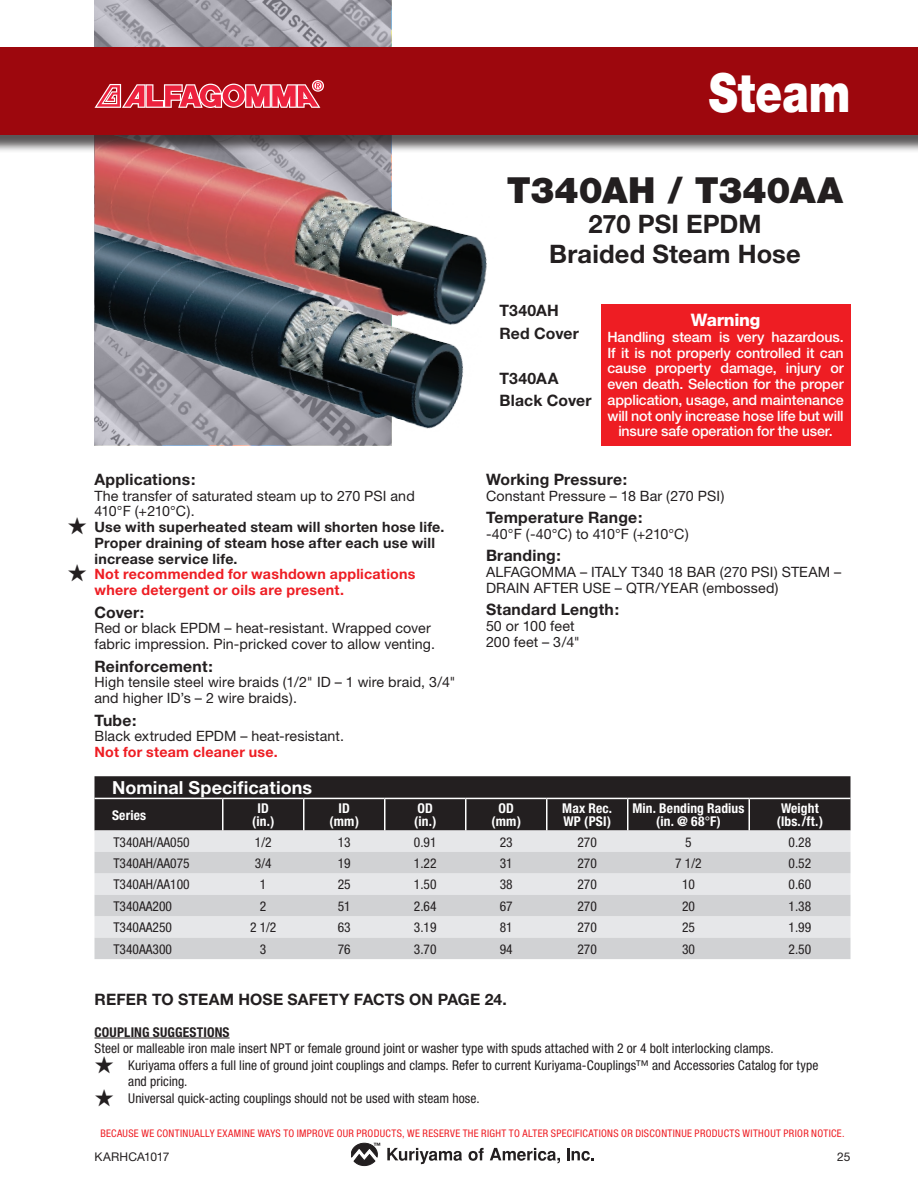
<style>
.page{position:relative;width:918px;height:1188px;background:#fff}
.page>*{position:absolute;margin:0;border:0;box-sizing:border-box;transform-origin:0 0}
.t1{font:900 54px "Helvetica Neue";color:#fff;scale:.8 1}
.t2{font:900 36px "Helvetica Neue";color:#231f20}
.t3{font:700 25.5px/30px "Helvetica Neue";letter-spacing:.005em;color:#231f20;text-align:center}
.t4{font:700 18px "Helvetica Neue";letter-spacing:.005em;color:#fff}
.t5{font:800 17.25px "Helvetica Neue";letter-spacing:-.015em;color:#fff}
.t6{font:700 15.75px/22.5px "Helvetica Neue";letter-spacing:.01em;color:#231f20}
.t7{font:14.25px/15.8px "Helvetica Neue";letter-spacing:.005em;color:#231f20}
.t8{font:500 14.25px/15.8px "Helvetica Neue";letter-spacing:-.01em;color:#fff;text-align:center}
.t9{font:700 14.25px/15.8px "Helvetica Neue";letter-spacing:.015em;color:#231f20}
.t10{font:700 14.25px/15.8px "Helvetica Neue";letter-spacing:.015em;color:#ee1d23}
.t11{font:14.25px "Helvetica Neue";letter-spacing:-.025em;color:#231f20}
.t12{font:condensed 13.5px/16.5px "Helvetica Neue";color:#231f20}
.t13{font:700 condensed 13.5px/13.5px "Helvetica Neue";letter-spacing:.01em;color:#fff;text-align:center}
.t14{font:700 condensed 13.5px "Helvetica Neue";letter-spacing:.015em;color:#231f20}
.t15{font:12px "Helvetica Neue";letter-spacing:-.005em;color:#231f20}
.t16{font:condensed 10.5px "Helvetica Neue";letter-spacing:.03em;color:#ee1d23}
.t17{font:700 7.35px "Helvetica Neue";color:#231f20}
.s1{font-weight:400}
</style>
<div class="page">
<img style="left:94px;top:0;width:298px;height:446px">
<svg style="left:351px;top:1143px;width:27px;height:23px"></svg>
<svg style="left:387px;top:1148px;width:75px;height:16px"></svg>
<svg style="left:469px;top:1148px;width:15px;height:13px"></svg>
<svg style="left:490px;top:1148px;width:70px;height:15px"></svg>
<svg style="left:567px;top:1148px;width:27px;height:13px"></svg>
<hr style="left:94px;top:1038px;width:136px;height:1px;background:#231f20">
<svg style="left:94px;top:776px;width:756px;height:55px;background:#282526"></svg>
<div style="left:94px;top:831px;width:756px;height:21px;background:#e6e7e9"></div>
<svg style="left:94px;top:852px;width:756px;height:107px;background:#d9dadc"></svg>
<hr style="left:748px;top:799px;width:2px;height:32px;background:#fff">
<hr style="left:546px;top:799px;width:2px;height:32px;background:#fff">
<hr style="left:627px;top:799px;width:1px;height:32px;background:#fff">
<hr style="left:222px;top:799px;width:2px;height:32px;background:#fff">
<hr style="left:303px;top:799px;width:1px;height:32px;background:#fff">
<hr style="left:384px;top:799px;width:2px;height:32px;background:#fff">
<hr style="left:465px;top:799px;width:1px;height:32px;background:#fff">
<hr style="left:94px;top:798px;width:129px;height:1px;background:#fff">
<hr style="left:223px;top:798px;width:81px;height:1px;background:#fff">
<hr style="left:304px;top:798px;width:81px;height:1px;background:#fff">
<hr style="left:385px;top:798px;width:81px;height:1px;background:#fff">
<hr style="left:466px;top:798px;width:81px;height:1px;background:#fff">
<hr style="left:547px;top:798px;width:81px;height:1px;background:#fff">
<hr style="left:628px;top:798px;width:121px;height:1px;background:#fff">
<hr style="left:749px;top:798px;width:101px;height:1px;background:#fff">
<img style="left:94px;top:154px;width:393px;height:117px">
<img style="left:94px;top:230px;width:392px;height:202px">
<div style="left:601px;top:304px;width:249px;height:142px;background:#ee1d23"></div>
<div style="left:0;top:50px;width:918px;height:104px;background:#231f20;opacity:.75"></div>
<div style="left:0;top:47px;width:918px;height:88px;background:#9d070d"></div>
<svg style="left:94px;top:80px;width:230px;height:28px"></svg>
<h1 class="t1" style="left:709px;top:60px;width:179px">Steam</h1>
<h2 class="t2" style="left:507px;top:169px;width:338px">T340AH / T340AA</h2>
<h3 class="t3" style="left:549px;top:208px;width:253px">270 PSI EPDM<br>Braided Steam Hose</h3>
<p class="t6" style="left:94px;top:468px;width:102px">Applications:</p>
<p class="t7" style="left:94px;top:487px;width:322px">The transfer of saturated steam up to 270 PSI and<br>410°F (+210°C).</p>
<p class="t9" style="left:94px;top:519px;width:352px">Use with superheated steam will shorten hose life.<br>Proper draining of steam hose after each use will increase service life.</p>
<p class="t10" style="left:94px;top:566px;width:322px">Not recommended for washdown applications where detergent or oils are present.</p>
<p class="t6" style="left:94px;top:600px;width:51px">Cover:</p>
<p class="t7" style="left:94px;top:620px;width:342px">Red or black EPDM – heat-resistant. Wrapped cover fabric impression. Pin-pricked cover to allow venting.</p>
<p class="t6" style="left:94px;top:654px;width:120px">Reinforcement:</p>
<p class="t7" style="left:94px;top:674px;width:363px">High tensile steel wire braids (1/2" ID – 1 wire braid, 3/4" and higher ID’s – 2 wire braids).</p>
<p class="t6" style="left:94px;top:708px;width:44px">Tube:</p>
<p class="t7" style="left:94px;top:728px;width:251px">Black extruded EPDM – heat-resistant.</p>
<p class="t10" style="left:94px;top:744px;width:185px">Not for steam cleaner use.</p>
<p class="t6" style="left:500px;top:299px;width:81px">T340AH<br>Red Cover</p>
<p class="t6" style="left:500px;top:366px;width:94px">T340AA<br>Black Cover</p>
<p class="t5" style="left:691px;top:310px;width:71px">Warning</p>
<p class="t8" style="left:608px;top:329px;width:238px">Handling steam is very hazardous.<br>If it is not properly controlled it can cause property damage, injury or even death. Selection for the proper application, usage, and maintenance will not only increase hose life but will insure safe operation for the user.</p>
<p class="t6" style="left:486px;top:468px;width:143px">Working Pressure:</p>
<p class="t7" style="left:486px;top:487px;width:240px">Constant Pressure – 18 Bar (270 PSI)</p>
<p class="t6" style="left:486px;top:506px;width:158px">Temperature Range:</p>
<p class="t11" style="left:486px;top:525px;width:204px">-40°F (-40°C) to 410°F (+210°C)</p>
<p class="t6" style="left:486px;top:544px;width:77px">Branding:</p>
<p class="t7" style="left:486px;top:564px;width:357px">ALFAGOMMA – ITALY T340 18 BAR (270 PSI) STEAM –<br>DRAIN AFTER USE – QTR/YEAR (embossed)</p>
<p class="t6" style="left:486px;top:598px;width:135px">Standard Length:</p>
<p class="t7" style="left:486px;top:618px;width:95px">50 or 100 feet<br>200 feet – 3/4"</p>
<h3 class="t4" style="left:112px;top:777px;width:202px">Nominal Specifications</h3>
<p class="t13" style="left:112px;top:808px;width:36px">Series</p>
<p class="t13" style="left:252px;top:801px;width:24px">ID (in.)</p>
<p class="t13" style="left:329px;top:801px;width:31px">ID (mm)</p>
<p class="t13" style="left:414px;top:801px;width:24px;text-align:left">OD (in.)</p>
<p class="t13" style="left:491px;top:801px;width:31px">OD (mm)</p>
<p class="t13" style="left:562px;top:801px;width:51px;text-align:left">Max Rec.<br>WP (PSI)</p>
<p class="t13" style="left:633px;top:801px;width:113px">Min. Bending Radius (in. @ 68<span class="s1">°</span>F)</p>
<p class="t13" style="left:777px;top:801px;width:48px">Weight (lbs./ft.)</p>
<p class="t12" style="left:113px;top:833px;width:78px">T340AH/AA050</p>
<p class="t12" style="left:255px;top:833px;width:18px">1/2</p>
<p class="t12" style="left:338px;top:833px;width:14px">13</p>
<p class="t12" style="left:414px;top:833px;width:24px">0.91</p>
<p class="t12" style="left:500px;top:833px;width:14px">23</p>
<p class="t12" style="left:578px;top:833px;width:21px">270</p>
<p class="t12" style="left:685px;top:833px;width:8px">5</p>
<p class="t12" style="left:789px;top:833px;width:24px">0.28</p>
<p class="t12" style="left:113px;top:855px;width:78px">T340AH/AA075</p>
<p class="t12" style="left:255px;top:855px;width:18px">3/4</p>
<p class="t12" style="left:338px;top:855px;width:14px">19</p>
<p class="t12" style="left:414px;top:855px;width:24px">1.22</p>
<p class="t12" style="left:500px;top:855px;width:14px">31</p>
<p class="t12" style="left:578px;top:855px;width:21px">270</p>
<p class="t12" style="left:675px;top:855px;width:28px">7 1/2</p>
<p class="t12" style="left:789px;top:855px;width:24px">0.52</p>
<p class="t12" style="left:113px;top:876px;width:78px">T340AH/AA100</p>
<p class="t12" style="left:260px;top:876px;width:8px">1</p>
<p class="t12" style="left:338px;top:876px;width:14px">25</p>
<p class="t12" style="left:414px;top:876px;width:24px">1.50</p>
<p class="t12" style="left:500px;top:876px;width:14px">38</p>
<p class="t12" style="left:578px;top:876px;width:21px">270</p>
<p class="t12" style="left:682px;top:876px;width:14px">10</p>
<p class="t12" style="left:789px;top:876px;width:24px">0.60</p>
<p class="t12" style="left:113px;top:898px;width:60px">T340AA200</p>
<p class="t12" style="left:260px;top:898px;width:8px">2</p>
<p class="t12" style="left:338px;top:898px;width:14px">51</p>
<p class="t12" style="left:414px;top:898px;width:24px">2.64</p>
<p class="t12" style="left:500px;top:898px;width:14px">67</p>
<p class="t12" style="left:578px;top:898px;width:21px">270</p>
<p class="t12" style="left:682px;top:898px;width:14px">20</p>
<p class="t12" style="left:789px;top:898px;width:24px">1.38</p>
<p class="t12" style="left:113px;top:919px;width:60px">T340AA250</p>
<p class="t12" style="left:250px;top:919px;width:28px">2 1/2</p>
<p class="t12" style="left:338px;top:919px;width:14px">63</p>
<p class="t12" style="left:414px;top:919px;width:24px">3.19</p>
<p class="t12" style="left:500px;top:919px;width:14px">81</p>
<p class="t12" style="left:578px;top:919px;width:21px">270</p>
<p class="t12" style="left:682px;top:919px;width:14px">25</p>
<p class="t12" style="left:789px;top:919px;width:24px">1.99</p>
<p class="t12" style="left:113px;top:941px;width:60px">T340AA300</p>
<p class="t12" style="left:260px;top:941px;width:8px">3</p>
<p class="t12" style="left:338px;top:941px;width:14px">76</p>
<p class="t12" style="left:414px;top:941px;width:24px">3.70</p>
<p class="t12" style="left:500px;top:941px;width:14px">94</p>
<p class="t12" style="left:578px;top:941px;width:21px">270</p>
<p class="t12" style="left:682px;top:941px;width:14px">30</p>
<p class="t12" style="left:789px;top:941px;width:24px">2.50</p>
<p class="t6" style="left:94px;top:987px;width:414px">REFER TO STEAM HOSE SAFETY FACTS ON PAGE 24.</p>
<p class="t14" style="left:94px;top:1024px;width:137px">COUPLING SUGGESTIONS</p>
<p class="t12" style="left:94px;top:1040px;width:681px">Steel or malleable iron male insert NPT or female ground joint or washer type with spuds attached with 2 or 4 bolt interlocking clamps.</p>
<p class="t12" style="left:128px;top:1057px;width:692px;text-indent:-34px">★ Kuriyama offers a full line of ground joint couplings and clamps. Refer to current Kuriyama-Couplings™ and Accessories Catalog for type and pricing.</p>
<p class="t12" style="left:94px;top:1090px;width:387px">★ Universal quick-acting couplings should not be used with steam hose.</p>
<p class="t16" style="left:100px;top:1127px;width:746px">BECAUSE WE CONTINUALLY EXAMINE WAYS TO IMPROVE OUR PRODUCTS, WE RESERVE THE RIGHT TO ALTER SPECIFICATIONS OR DISCONTINUE PRODUCTS WITHOUT PRIOR NOTICE.</p>
<p class="t17" style="left:373px;top:1141px;width:9px">™</p>
<p class="t15" style="left:94px;top:1150px;width:76px">KARHCA1017</p>
<p class="t15" style="left:837px;top:1150px;width:15px">25</p>
</div>
